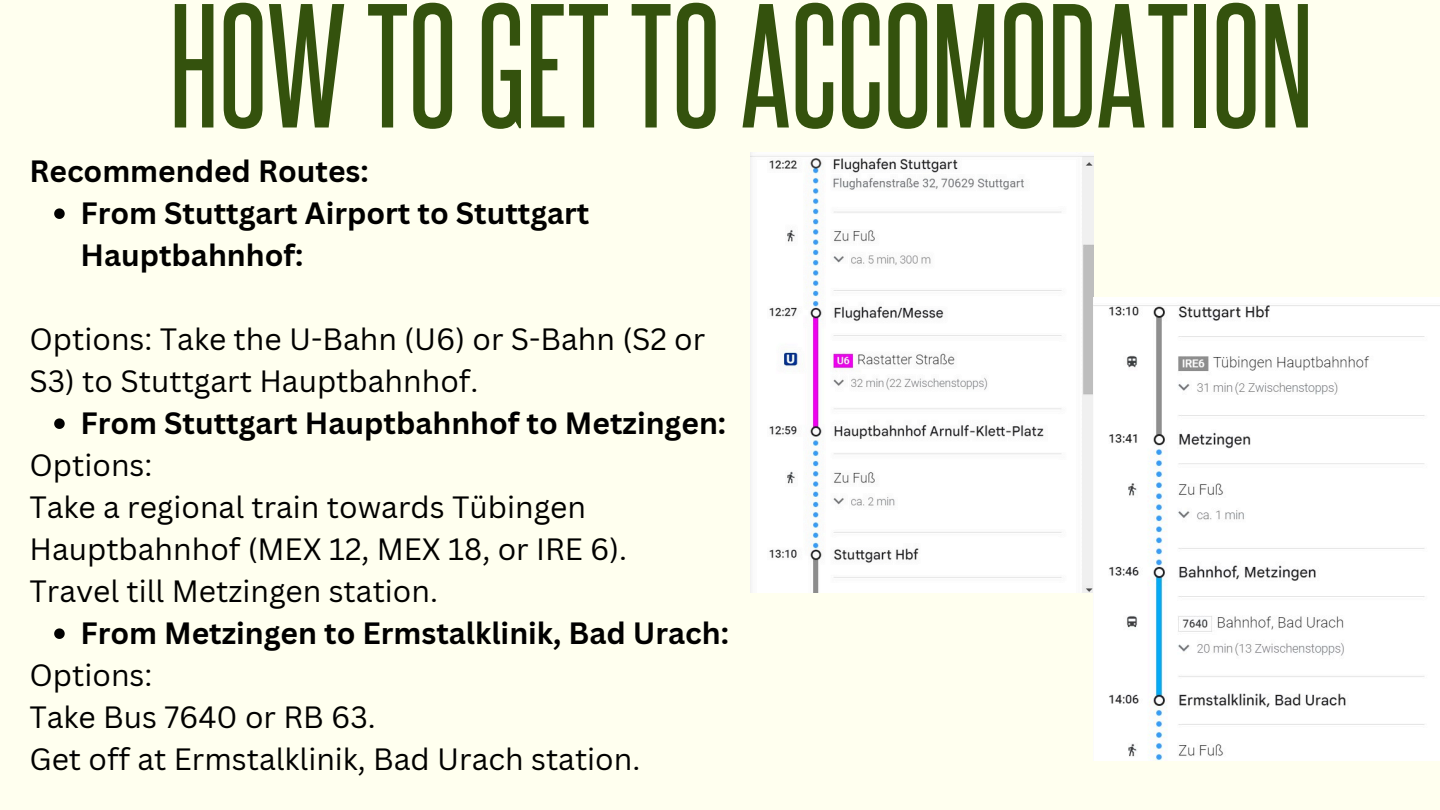
<style>
.page{position:relative;width:1440px;height:810px;background:#ffffef}
.page>*{position:absolute;margin:0;border:0;box-sizing:border-box;transform-origin:0 0}
.t1{font:150px "Aka Acid Steelfish";color:#34520d}
.t2{font:30px/42px "Canva Sans";color:#000}
.t3{font:700 30px/42px "Canva Sans";color:#000}
</style>
<div class="page">
<img style="left:750px;top:153px;width:344px;height:439px">
<img style="left:1094px;top:297px;width:346px;height:464px">
<svg style="left:54px;top:208px;width:11px;height:11px"></svg>
<svg style="left:54px;top:418px;width:11px;height:11px"></svg>
<svg style="left:54px;top:628px;width:11px;height:11px"></svg>
<p class="t1" style="left:169px;top:15px;width:1145px">HOW TOGETTOACCOMODATION</p>
<p class="t3" style="left:29px;top:150px;width:341px">Recommended Routes:</p>
<p class="t3" style="left:80px;top:192px;width:511px">From Stuttgart Airport to Stuttgart<br>Hauptbahnhof:</p>
<p class="t2" style="left:29px;top:318px;width:677px">Options: Take the U-Bahn (U6) or S-Bahn (S2 or<br>S3) to Stuttgart Hauptbahnhof.</p>
<p class="t3" style="left:80px;top:402px;width:647px">From Stuttgart Hauptbahnhof to Metzingen:</p>
<p class="t2" style="left:29px;top:444px;width:125px">Options:</p>
<p class="t2" style="left:29px;top:486px;width:599px">Take a regional train towards Tübingen<br>Hauptbahnhof (MEX 12, MEX 18, or IRE 6).</p>
<p class="t2" style="left:29px;top:570px;width:410px">Travel till Metzingen station.</p>
<p class="t3" style="left:80px;top:612px;width:650px">From Metzingen to Ermstalklinik, Bad Urach:</p>
<p class="t2" style="left:29px;top:654px;width:125px">Options:</p>
<p class="t2" style="left:29px;top:696px;width:348px">Take Bus 7640 or RB 63.</p>
<p class="t2" style="left:29px;top:738px;width:612px">Get off at Ermstalklinik, Bad Urach station.</p>
</div>
